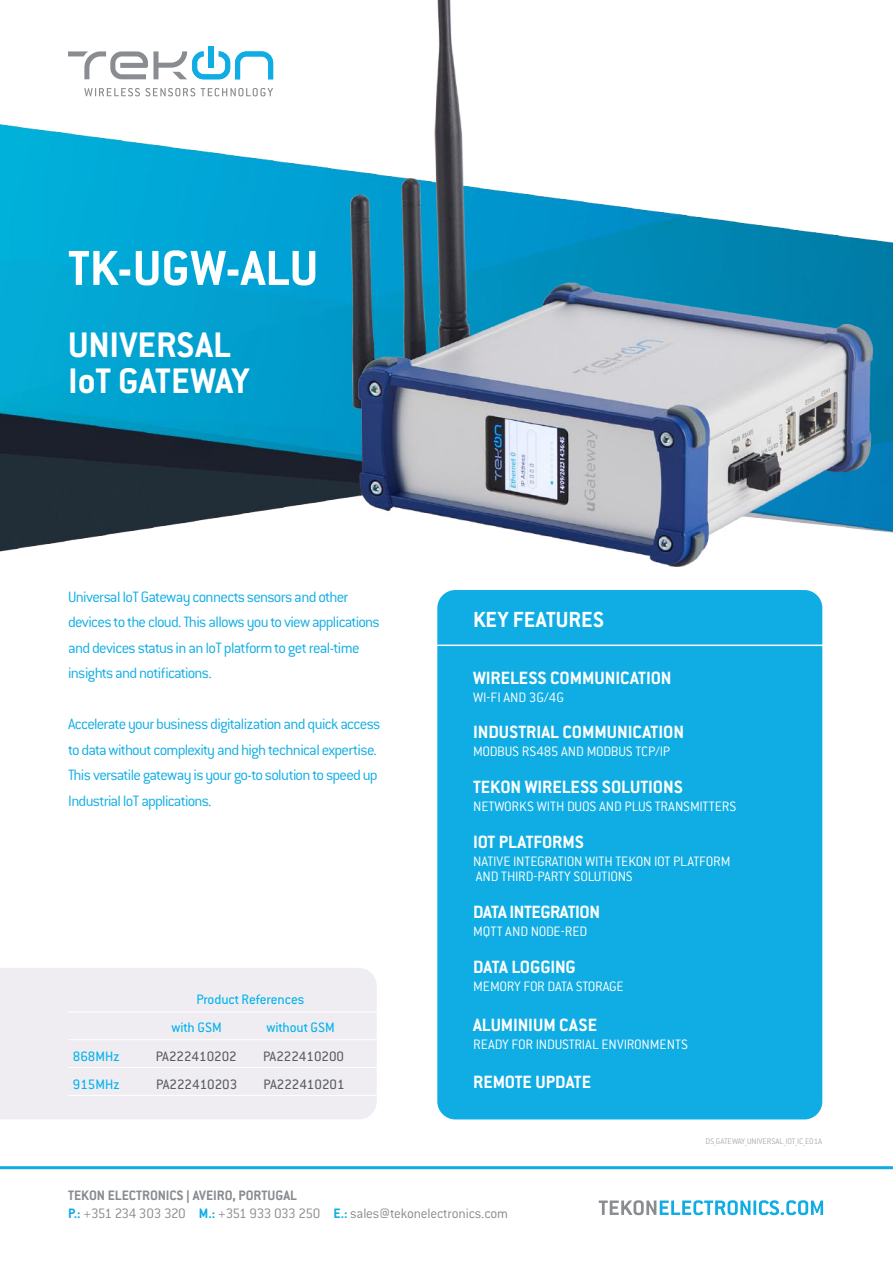
<style>
.page{position:relative;width:893px;height:1263px;background:#fff}
.page>*{position:absolute;margin:0;border:0;box-sizing:border-box;transform-origin:0 0}
.t1{font:700 54px "Conduit ITC Pro";color:#fff}
.t2{font:700 39px/36px "Conduit ITC Pro";color:#fff}
.t3{font:700 24px "Conduit ITC Pro";color:#fff}
.t4{font:700 19.5px "Conduit ITC Pro";color:#fff}
.t5{font:700 19.5px "Conduit ITC Pro";letter-spacing:-.025em;color:#fff}
.t6{font:300 16.5px/25.5px "Conduit ITC Pro";letter-spacing:-.045em;color:#0fade4}
.t7{font:300 15px/15px "Conduit ITC Pro";letter-spacing:-.01em;color:#fff}
.t8{font:300 15px/18px "Conduit ITC Pro";letter-spacing:-.02em;color:#898c90}
.t9{font:15px/28.5px "Conduit ITC Pro";color:#00b2ec}
.t10{font:15px "Conduit ITC Pro";color:#595d5f}
.t11{font:300 9px "Conduit ITC Pro";color:#afafae}
.s1{font-weight:700}
.s2{font-family:"Arial";font-weight:700;font-size:13.5px}
.s3{font-weight:700;color:#0fade4}
</style>
<div class="page">
<img style="left:0;top:61px;width:325px;height:491px">
<div style="left:437px;top:590px;width:385px;height:529px;background:#0fade4;border-radius:18px"></div>
<hr style="left:437px;top:644px;width:388px;height:2px;background:#fff">
<svg style="left:0;top:1166px;width:893px;height:3px"></svg>
<svg style="left:599px;top:1200px;width:151px;height:15px"></svg>
<hr style="left:753px;top:1200px;width:3px;height:15px;background:#0fade4">
<svg style="left:759px;top:1200px;width:64px;height:15px"></svg>
<svg style="left:68px;top:46px;width:205px;height:33px"></svg>
<svg style="left:84px;top:88px;width:111px;height:8px"></svg>
<svg style="left:201px;top:88px;width:72px;height:8px"></svg>
<div style="left:0;top:968px;width:377px;height:151px;background:#efedf1"></div>
<hr style="left:68px;top:1011px;width:342px;height:1px;background:#fff">
<hr style="left:68px;top:1039px;width:342px;height:1px;background:#fff">
<hr style="left:68px;top:1067px;width:342px;height:1px;background:#fff">
<hr style="left:68px;top:1095px;width:342px;height:1px;background:#fff">
<img style="left:325px;top:0;width:568px;height:567px">
<h1 class="t1" style="left:68px;top:237px;width:252px">TK-UGW-ALU</h1>
<h2 class="t2" style="left:68px;top:326px;width:183px">UNIVERSAL<br>IoT GATEWAY</h2>
<p class="t6" style="left:68px;top:584px;width:313px">Universal IoT Gateway connects sensors and other devices to the cloud. This allows you to view applications and devices status in an IoT platform to get real-time insights and notifications.</p>
<p class="t6" style="left:68px;top:711px;width:314px">Accelerate your business digitalization and quick access to data without complexity and high technical expertise.<br>This versatile gateway is your go-to solution to speed up Industrial IoT applications.</p>
<p class="t9" style="left:171px;top:985px;width:134px;text-indent:25px">Product References with GSM</p>
<p class="t9" style="left:266px;top:1013px;width:70px">without GSM</p>
<p class="t9" style="left:73px;top:1042px;width:48px">868MHz</p>
<p class="t10" style="left:156px;top:1047px;width:83px">PA222410202</p>
<p class="t10" style="left:263px;top:1047px;width:83px">PA222410200</p>
<p class="t9" style="left:73px;top:1070px;width:48px">915MHz</p>
<p class="t10" style="left:156px;top:1076px;width:83px">PA222410203</p>
<p class="t10" style="left:264px;top:1076px;width:83px">PA222410201</p>
<h3 class="t3" style="left:473px;top:606px;width:133px">KEY FEATURES</h3>
<p class="t4" style="left:473px;top:666px;width:200px">WIRELESS COMMUNICATION</p>
<p class="t7" style="left:473px;top:689px;width:93px">WI-FI AND 3G/4G</p>
<p class="t4" style="left:473px;top:721px;width:212px">INDUSTRIAL COMMUNICATION</p>
<p class="t7" style="left:473px;top:744px;width:199px">MODBUS RS485 AND MODBUS TCP/IP</p>
<p class="t4" style="left:473px;top:776px;width:211px">TEKON WIRELESS SOLUTIONS</p>
<p class="t7" style="left:473px;top:799px;width:265px">NETWORKS WITH DUOS AND PLUS TRANSMITTERS</p>
<p class="t4" style="left:473px;top:831px;width:113px">IOT PLATFORMS</p>
<p class="t7" style="left:473px;top:854px;width:259px">NATIVE INTEGRATION WITH TEKON IOT PLATFORM<br>AND THIRD-PARTY SOLUTIONS</p>
<p class="t5" style="left:473px;top:901px;width:129px">DATA INTEGRATION</p>
<p class="t7" style="left:473px;top:924px;width:116px">MQTT AND NODE-RED</p>
<p class="t4" style="left:473px;top:956px;width:104px">DATA LOGGING</p>
<p class="t7" style="left:473px;top:979px;width:152px">MEMORY FOR DATA STORAGE</p>
<p class="t4" style="left:473px;top:1013px;width:125px">ALUMINIUM CASE</p>
<p class="t7" style="left:473px;top:1036px;width:216px">READY FOR INDUSTRIAL ENVIRONMENTS</p>
<p class="t4" style="left:473px;top:1071px;width:120px">REMOTE UPDATE</p>
<p class="t11" style="left:705px;top:1136px;width:118px">DS_GATEWAY_UNIVERSAL_IOT_IC_EO1A</p>
<p class="t8" style="left:68px;top:1187px;width:442px"><span class="s1">TEKON ELECTRONICS</span> <span class="s2">|</span> <span class="s1">AVEIRO, PORTUGAL<br></span><span class="s3">P.:</span> +351 234 303 320 <span class="s3">M.:</span> +351 933 033 250 <span class="s3">E.:</span> sales@tekonelectronics.com</p>
</div>
